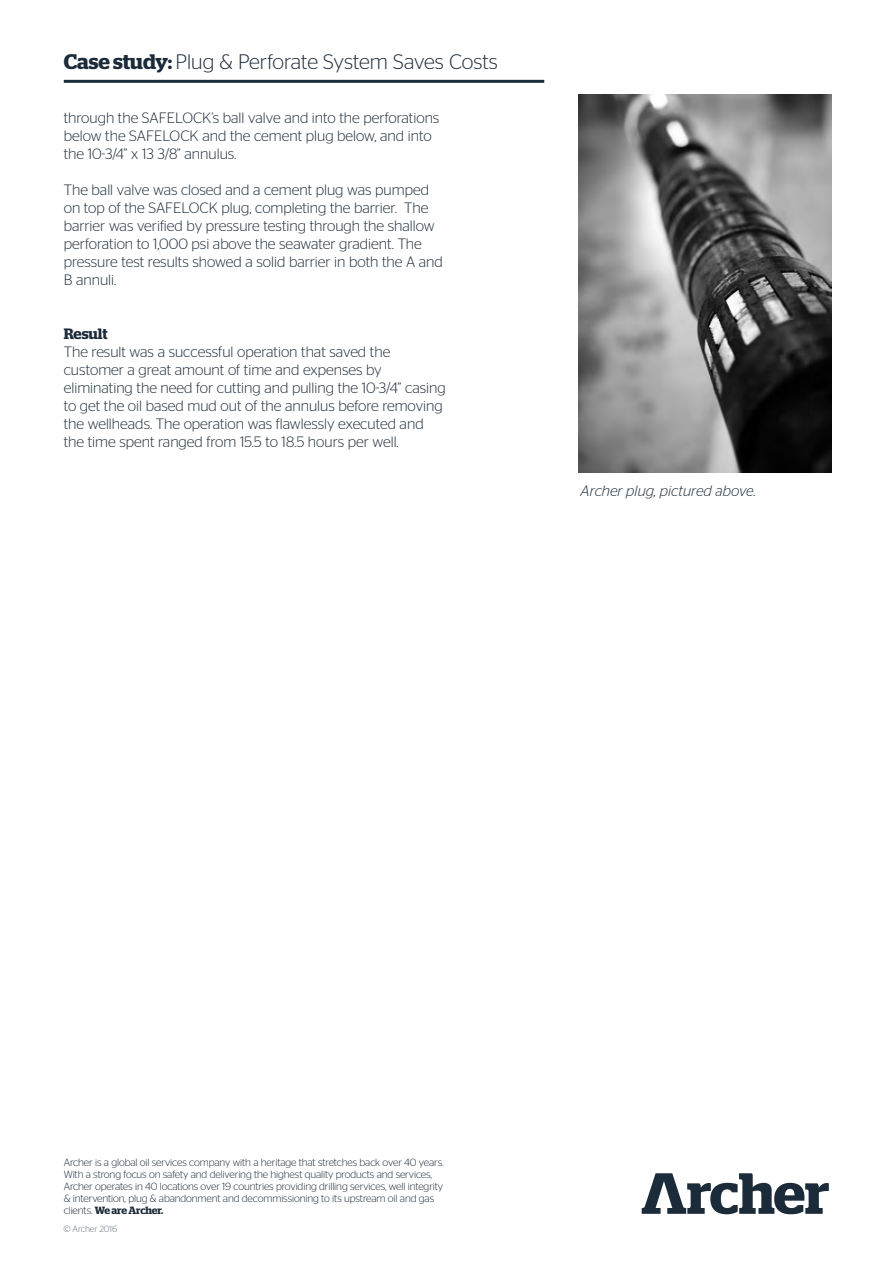
<style>
.page{position:relative;width:893px;height:1263px;background:#fff}
.page>*{position:absolute;margin:0;border:0;box-sizing:border-box;transform-origin:0 0}
.t1{font:300 21px "Stag Sans";color:#1c2b39}
.t2{font:300 15px/18px "Stag Sans";color:#1c2b39}
.t3{font:italic 300 15px "Stag Sans";color:#1c2b39}
.t4{font:600 15px "Stag";letter-spacing:-.01em;color:#1c2b39}
.t5{font:300 10.5px/12px "Stag Sans";letter-spacing:-.01em;color:#1c2b39}
.t6{font:600 10.5px "Stag";letter-spacing:-.015em;color:#1c2b39}
.t7{font:300 9px "Stag Sans";letter-spacing:-.01em;color:#6a7481}
.s1{font-family:"Stag";font-weight:600}
.s2{font-family:"Stag Sans";font-weight:300}
</style>
<div class="page">
<svg style="left:642px;top:1173px;width:187px;height:41px"></svg>
<hr style="left:64px;top:80px;width:480px;height:3px;background:#1c2b39">
<img style="left:579px;top:95px;width:252px;height:378px">
<h1 class="t1" style="left:64px;top:50px;width:436px"><span class="s1">Case study:</span> Plug &amp; Perforate System Saves Costs</h1>
<p class="t2" style="left:64px;top:108px;width:377px">through the SAFELOCK’s ball valve and into the perforations below the SAFELOCK and the cement plug below, and into the 10-3/4” x 13 3/8” annulus.</p>
<p class="t2" style="left:64px;top:180px;width:381px">The ball valve was closed and a cement plug was pumped on top of the SAFELOCK plug, completing the barrier. The barrier was verified by pressure testing through the shallow perforation to 1,000 psi above the seawater gradient. The pressure test results showed a solid barrier in both the A and B annuli.</p>
<p class="t4" style="left:64px;top:324px;width:45px">Result</p>
<p class="t2" style="left:64px;top:342px;width:383px">The result was a successful operation that saved the customer a great amount of time and expenses by eliminating the need for cutting and pulling the 10-3/4” casing to get the oil based mud out of the annulus before removing the wellheads. The operation was flawlessly executed and the time spent ranged from 15.5 to 18.5 hours per well.</p>
<p class="t3" style="left:581px;top:482px;width:177px">Archer plug, pictured above.</p>
<p class="t5" style="left:64px;top:1156px;width:381px">Archer is a global oil services company with a heritage that stretches back over 40 years.<br>With a strong focus on safety and delivering the highest quality products and services, Archer operates in 40 locations over 19 countries providing drilling services, well integrity &amp; intervention, plug &amp; abandonment and decommissioning to its upstream oil and gas</p>
<p class="t6" style="left:64px;top:1204px;width:101px"><span class="s2">clients.</span> We are Archer.</p>
<p class="t7" style="left:64px;top:1224px;width:55px">© Archer 2016</p>
</div>
